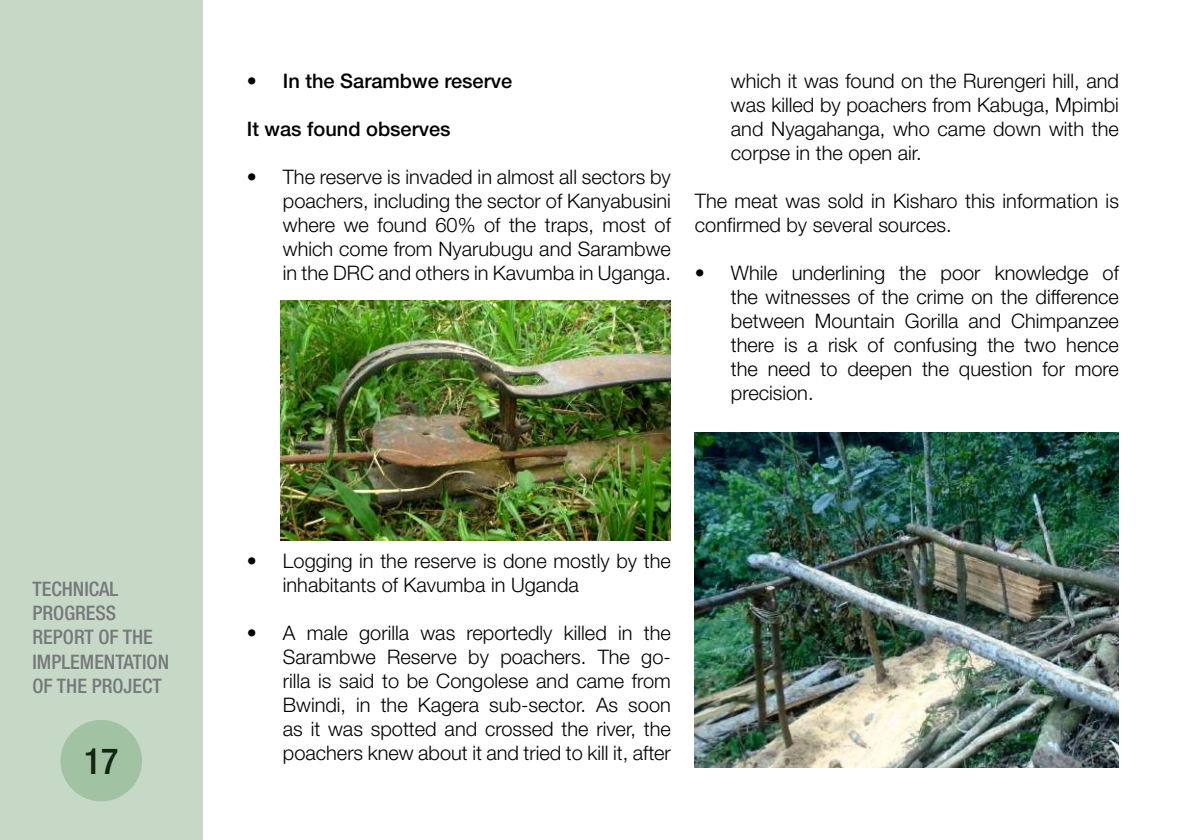
<style>
.page{position:relative;width:1191px;height:840px;background:#fff}
.page>*{position:absolute;margin:0;border:0;box-sizing:border-box;transform-origin:0 0}
.t1{font:500 condensed 36px "Helvetica Neue";color:#000}
.t2{font:300 20px/24px "Helvetica Neue";color:#000;text-align:justify}
.t3{font:500 condensed 20px/24px "Helvetica Neue";color:#76787b}
.t4{font:500 20px "Helvetica Neue";color:#000}
</style>
<div class="page">
<img style="left:695px;top:432px;width:424px;height:335px">
<img style="left:281px;top:300px;width:389px;height:240px">
<div style="left:0;top:0;width:202px;height:839px;background:#c6d9c6"></div>
<p class="t3" style="left:33px;top:576px;width:138px">TECHNICAL<br>PROGRESS<br>REPORT OF THE<br>IMPLEMENTATION<br>OF THE PROJECT</p>
<h1 class="t1" style="left:84px;top:739px;width:36px">17</h1>
<p class="t4" style="left:247px;top:69px;width:267px">• In the Sarambwe reserve</p>
<p class="t4" style="left:247px;top:117px;width:205px">It was found observes</p>
<p class="t2" style="left:283px;top:164px;width:389px;text-indent:-36px">• The reserve is invaded in almost all sectors by poachers, including the sector of Kanyabusini where we found 60% of the traps, most of which come from Nyarubugu and Sarambwe in the DRC and others in Kavumba in Uganga.</p>
<p class="t2" style="left:731px;top:68px;width:389px">which it was found on the Rurengeri hill, and was killed by poachers from Kabuga, Mpimbi and Nyagahanga, who came down with the corpse in the open air.</p>
<p class="t2" style="left:695px;top:188px;width:425px">The meat was sold in Kisharo this information is confirmed by several sources.</p>
<p class="t2" style="left:731px;top:260px;width:389px;text-indent:-36px">• While underlining the poor knowledge of the witnesses of the crime on the difference between Mountain Gorilla and Chimpanzee there is a risk of confusing the two hence the need to deepen the question for more precision.</p>
<p class="t2" style="left:283px;top:548px;width:389px;text-indent:-36px">• Logging in the reserve is done mostly by the inhabitants of Kavumba in Uganda</p>
<p class="t2" style="left:283px;top:620px;width:389px;text-indent:-36px">• A male gorilla was reportedly killed in the Sarambwe Reserve by poachers. The go&shy;rilla is said to be Congolese and came from Bwindi, in the Kagera sub-sector. As soon as it was spotted and crossed the river, the poachers knew about it and tried to kill it, after</p>
</div>
